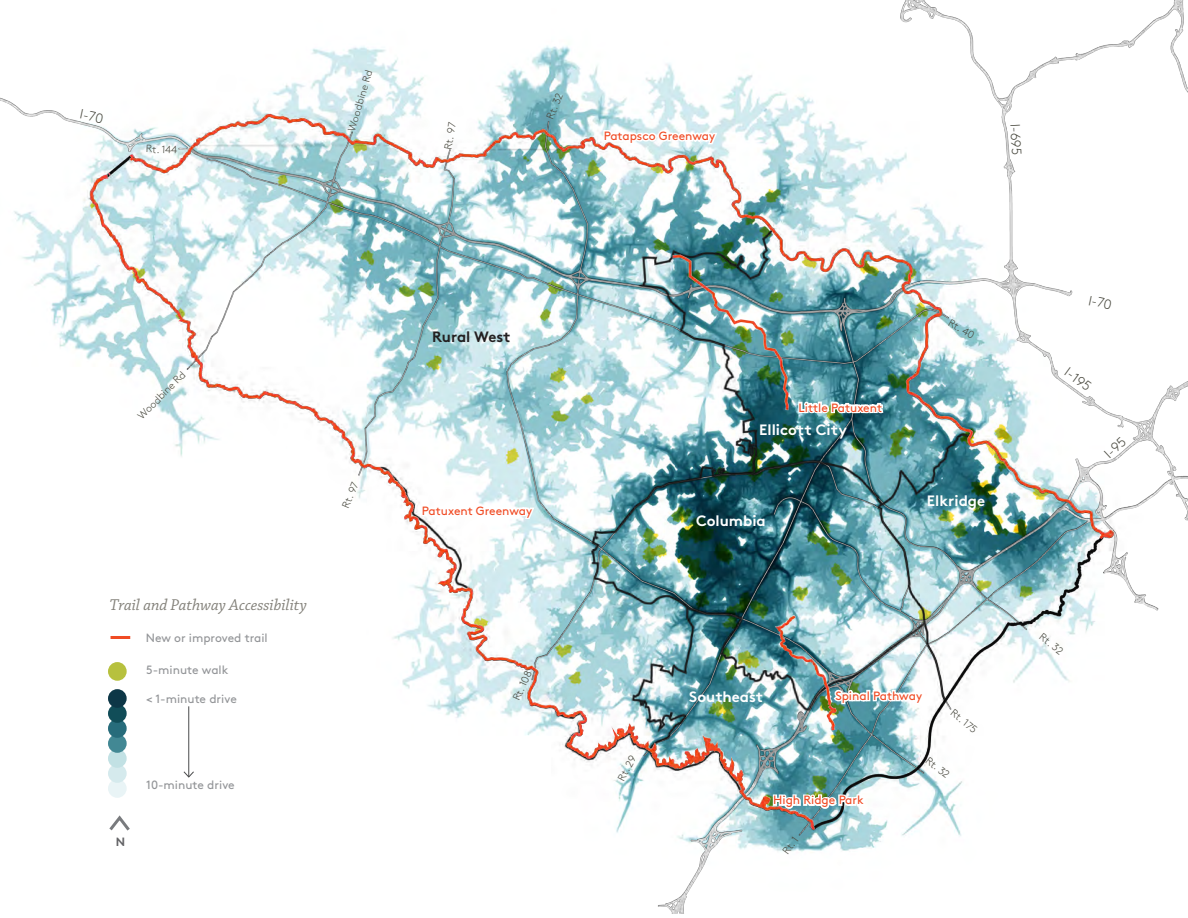
<style>
.page{position:relative;width:1188px;height:918px;background:#fff}
.page>*{position:absolute;margin:0;border:0;box-sizing:border-box;transform-origin:0 0}
.red__caption{font:italic 16.5px "Chaparral Pro";color:#828079}
.black__labels{font:700 15px "Brown";color:#fff}
.black__labels-2{font:700 15px "Brown";letter-spacing:-.015em;color:#231f20}
.caption-_body_text{font:300 13.5px "Brown";color:#4a4a40}
.caption-_body_text-2{font:12px "Brown";color:#f04b24}
.caption-_body_text-3{font:12px "Brown";color:#939598}
.caption-_body_text-4{font:700 12px "Brown";color:#636366}
.caption-_body_text-5{font:300 10.5px "Brown";color:#4a4a40}
</style>
<div class="page">
<img style="left:0;top:0;width:1188px;height:914px">
<svg style="left:420px;top:502px;width:117px;height:20px"></svg>
<svg style="left:602px;top:128px;width:118px;height:19px"></svg>
<svg style="left:797px;top:399px;width:88px;height:17px"></svg>
<svg style="left:831px;top:687px;width:96px;height:20px"></svg>
<svg style="left:771px;top:792px;width:100px;height:18px"></svg>
<p class="caption-_body_text" style="left:82px;top:104px;width:25px;rotate:12deg">I-70</p>
<p class="caption-_body_text-5" style="left:146px;top:141px;width:33px;rotate:2deg">Rt. 144</p>
<p class="caption-_body_text-5" style="left:344px;top:128px;width:64px;rotate:-73deg">Woodbine Rd</p>
<p class="caption-_body_text-5" style="left:440px;top:148px;width:29px;rotate:-81deg">Rt. 97</p>
<p class="caption-_body_text-5" style="left:542px;top:115px;width:29px;rotate:-68deg">Rt. 32</p>
<p class="caption-_body_text-2" style="left:604px;top:127px;width:113px">Patapsco Greenway</p>
<p class="caption-_body_text" style="left:1025px;top:123px;width:33px;rotate:87deg">I-695</p>
<p class="caption-_body_text-5" style="left:134px;top:412px;width:64px;rotate:-46deg">Woodbine Rd</p>
<p class="caption-_body_text-5" style="left:338px;top:505px;width:29px;rotate:-68deg">Rt. 97</p>
<p class="red__caption" style="left:109px;top:596px;width:199px">Trail and Pathway Accessibility</p>
<p class="caption-_body_text-3" style="left:146px;top:629px;width:123px">New or improved trail</p>
<p class="caption-_body_text-3" style="left:146px;top:661px;width:84px">5-minute walk</p>
<p class="caption-_body_text-3" style="left:146px;top:690px;width:92px">&lt; 1-minute drive</p>
<p class="caption-_body_text-4" style="left:116px;top:832px;width:11px">N</p>
<p class="caption-_body_text-3" style="left:146px;top:776px;width:90px">10-minute drive</p>
<p class="black__labels-2" style="left:432px;top:325px;width:80px">Rural West</p>
<p class="caption-_body_text-2" style="left:422px;top:501px;width:112px">Patuxent Greenway</p>
<p class="caption-_body_text-5" style="left:509px;top:696px;width:33px;rotate:-65deg">Rt. 108</p>
<p class="caption-_body_text-2" style="left:799px;top:398px;width:85px">Little Patuxent</p>
<p class="black__labels" style="left:759px;top:418px;width:89px">Ellicott City</p>
<p class="black__labels" style="left:696px;top:509px;width:71px">Columbia</p>
<p class="caption-_body_text-5" style="left:953px;top:315px;width:30px;rotate:30deg">Rt. 40</p>
<p class="black__labels" style="left:927px;top:489px;width:60px">Elkridge</p>
<p class="caption-_body_text-5" style="left:614px;top:776px;width:29px;rotate:-62deg">Rt. 29</p>
<p class="black__labels" style="left:689px;top:684px;width:75px">Southeast</p>
<p class="caption-_body_text-2" style="left:835px;top:686px;width:88px">Spinal Pathway</p>
<p class="caption-_body_text-5" style="left:957px;top:706px;width:32px;rotate:38deg">Rt. 175</p>
<p class="caption-_body_text-2" style="left:773px;top:791px;width:92px">High Ridge Park</p>
<p class="caption-_body_text-5" style="left:779px;top:849px;width:21px;rotate:-54deg">Rt. 1</p>
<p class="caption-_body_text-5" style="left:932px;top:753px;width:29px;rotate:38deg">Rt. 32</p>
<p class="caption-_body_text" style="left:1091px;top:290px;width:25px;rotate:12deg">I-70</p>
<p class="caption-_body_text" style="left:1072px;top:363px;width:30px;rotate:36deg">I-195</p>
<p class="caption-_body_text" style="left:1100px;top:448px;width:25px;rotate:-43deg">I-95</p>
<p class="caption-_body_text-5" style="left:1045px;top:629px;width:29px;rotate:38deg">Rt. 32</p>
</div>
